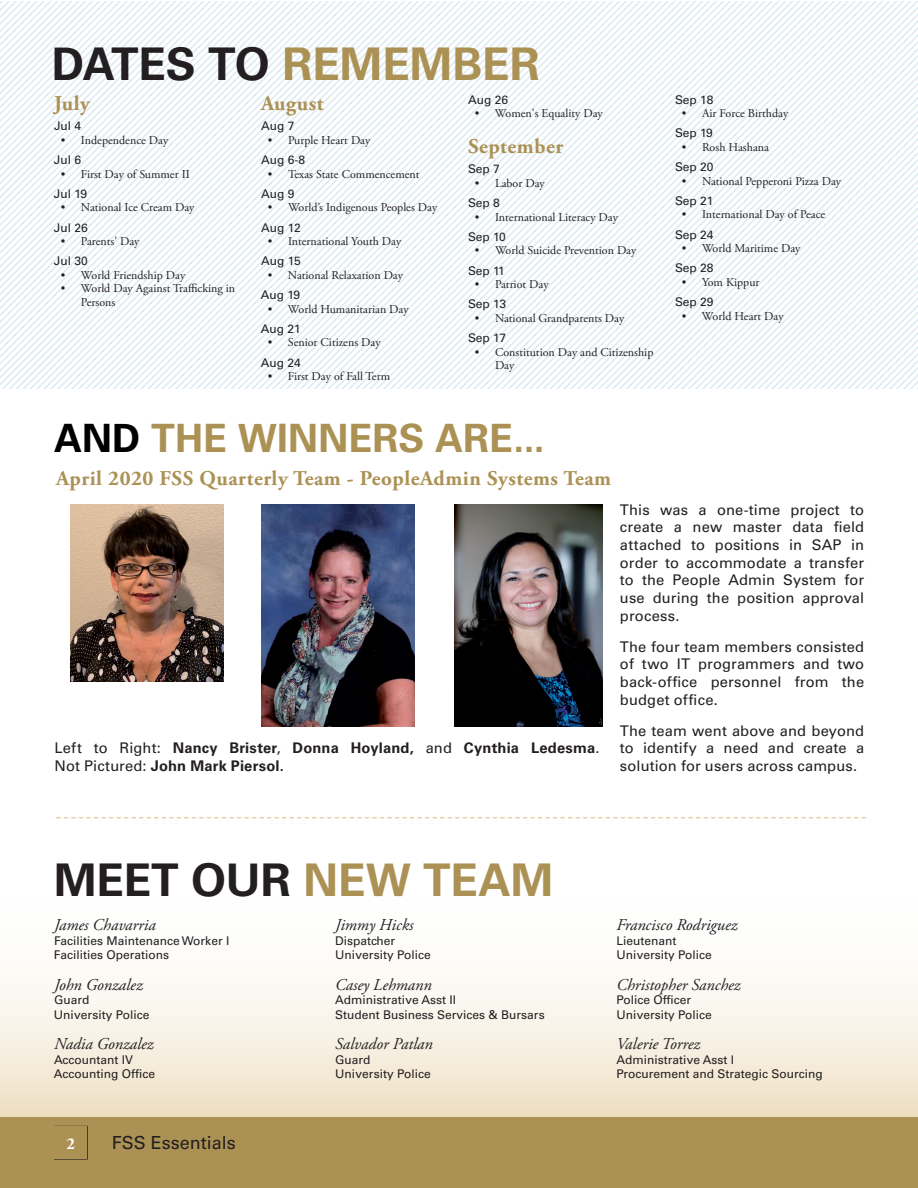
<style>
.page{position:relative;width:918px;height:1188px;background:#fff}
.page>*{position:absolute;margin:0;border:0;box-sizing:border-box;transform-origin:0 0}
.t1{font:700 45px "Univers LT Std";letter-spacing:-.005em;color:#ab9154}
.t2{font:700 45px "Univers LT Std";letter-spacing:-.005em;color:#231f20}
.t3{font:700 39px "Univers LT Std";color:#ab9154}
.t4{font:700 21px "Adobe Garamond Pro";letter-spacing:.025em;color:#ab9154}
.t5{font:18px "Univers LT Std";color:#231f20}
.t6{font:italic 16.5px "Adobe Garamond Pro";color:#231f20}
.t7{font:700 16.5px "Adobe Garamond Pro";color:#fff}
.t8{font:14.7px/17.7px "Univers LT Std";letter-spacing:.01em;color:#231f20;text-align:justify}
.t9{font:700 14.7px/17.7px "Univers LT Std";letter-spacing:.015em;color:#231f20}
.t10{font:12px/13.5px "Adobe Garamond Pro";color:#231f20}
.t11{font:12px "Univers LT Std";color:#231f20}
.s1{color:#231f20}
.s2{color:#000}
.s3{font-weight:400}
.s4{color:#ab9154}
</style>
<div class="page">
<svg style="left:0;top:984px;width:918px;height:134px"></svg>
<div style="left:0;top:1118px;width:918px;height:70px;background:#ab9154"></div>
<svg style="left:568px;top:1px;width:350px;height:388px"></svg>
<svg style="left:0;top:1px;width:568px;height:388px"></svg>
<div style="left:54px;top:1126px;width:34px;height:34px;border:2px solid #231f20"></div>
<svg style="left:56px;top:817px;width:810px;height:1px"></svg>
<img style="left:261px;top:504px;width:153px;height:222px">
<img style="left:455px;top:504px;width:148px;height:222px">
<img style="left:70px;top:504px;width:154px;height:177px">
<div style="left:55px;top:1127px;width:32px;height:32px;background:#ab9154"></div>
<h2 class="t1" style="left:52px;top:38px;width:489px"><span class="s1">DATES TO</span> REMEMBER</h2>
<h3 class="t4" style="left:54px;top:91px;width:37px">July</h3>
<p class="t11" style="left:54px;top:119px;width:29px">Jul 4</p>
<p class="t10" style="left:61px;top:134px;width:109px">• Independence Day</p>
<p class="t11" style="left:54px;top:153px;width:29px">Jul 6</p>
<p class="t10" style="left:61px;top:168px;width:131px">• First Day of Summer II</p>
<p class="t11" style="left:54px;top:187px;width:35px">Jul 19</p>
<p class="t10" style="left:61px;top:201px;width:135px">• National Ice Cream Day</p>
<p class="t11" style="left:54px;top:220px;width:35px">Jul 26</p>
<p class="t10" style="left:61px;top:235px;width:80px">• Parents' Day</p>
<p class="t11" style="left:54px;top:254px;width:35px">Jul 30</p>
<p class="t10" style="left:61px;top:269px;width:126px">• World Friendship Day</p>
<p class="t10" style="left:81px;top:282px;width:156px;text-indent:-20px">• World Day Against Trafcking in<br>Persons</p>
<p class="t11" style="left:468px;top:92px;width:42px">Aug 26</p>
<p class="t10" style="left:475px;top:107px;width:130px">• Women's Equality Day</p>
<h3 class="t4" style="left:468px;top:134px;width:97px">September</h3>
<p class="t11" style="left:468px;top:162px;width:33px">Sep 7</p>
<p class="t10" style="left:475px;top:177px;width:71px">• Labor Day</p>
<p class="t11" style="left:468px;top:196px;width:33px">Sep 8</p>
<p class="t10" style="left:475px;top:210px;width:145px">• International Literacy Day</p>
<p class="t11" style="left:468px;top:229px;width:39px">Sep 10</p>
<p class="t10" style="left:475px;top:244px;width:163px">• World Suicide Prevention Day</p>
<p class="t11" style="left:468px;top:263px;width:38px">Sep 11</p>
<p class="t10" style="left:475px;top:278px;width:75px">• Patriot Day</p>
<p class="t11" style="left:468px;top:297px;width:40px">Sep 13</p>
<p class="t10" style="left:475px;top:312px;width:151px">• National Grandparents Day</p>
<p class="t11" style="left:468px;top:331px;width:40px">Sep 17</p>
<p class="t10" style="left:495px;top:345px;width:160px;text-indent:-20px">• Constitution Day and Citizenship<br>Day</p>
<h3 class="t4" style="left:261px;top:91px;width:64px">August</h3>
<p class="t11" style="left:261px;top:119px;width:35px">Aug 7</p>
<p class="t10" style="left:268px;top:134px;width:104px">• Purple Heart Day</p>
<p class="t11" style="left:261px;top:153px;width:46px">Aug 6-8</p>
<p class="t10" style="left:268px;top:168px;width:153px">• Texas State Commencement</p>
<p class="t11" style="left:261px;top:187px;width:35px">Aug 9</p>
<p class="t10" style="left:268px;top:201px;width:171px">• World’s Indigenous Peoples Day</p>
<p class="t11" style="left:261px;top:220px;width:41px">Aug 12</p>
<p class="t10" style="left:268px;top:235px;width:135px">• International Youth Day</p>
<p class="t11" style="left:261px;top:254px;width:41px">Aug 15</p>
<p class="t10" style="left:268px;top:269px;width:137px">• National Relaxation Day</p>
<p class="t11" style="left:261px;top:288px;width:41px">Aug 19</p>
<p class="t10" style="left:268px;top:303px;width:142px">• World Humanitarian Day</p>
<p class="t11" style="left:261px;top:322px;width:42px">Aug 21</p>
<p class="t10" style="left:268px;top:336px;width:114px">• Senior Citizens Day</p>
<p class="t11" style="left:261px;top:355px;width:42px">Aug 24</p>
<p class="t10" style="left:268px;top:370px;width:124px">• First Day of Fall Term</p>
<h2 class="t3" style="left:54px;top:415px;width:492px"><span class="s2">AND</span> THE WINNERS ARE...</h2>
<h3 class="t4" style="left:56px;top:466px;width:556px">April 2020 FSS Quarterly Team - PeopleAdmin Systems Team</h3>
<p class="t11" style="left:675px;top:92px;width:40px">Sep 18</p>
<p class="t10" style="left:682px;top:107px;width:108px">• Air Force Birthday</p>
<p class="t11" style="left:675px;top:126px;width:39px">Sep 19</p>
<p class="t10" style="left:682px;top:141px;width:89px">• Rosh Hashana</p>
<p class="t11" style="left:675px;top:160px;width:40px">Sep 20</p>
<p class="t10" style="left:682px;top:174px;width:161px">• National Pepperoni Pizza Day</p>
<p class="t11" style="left:675px;top:193px;width:40px">Sep 21</p>
<p class="t10" style="left:682px;top:208px;width:145px">• International Day of Peace</p>
<p class="t11" style="left:675px;top:227px;width:40px">Sep 24</p>
<p class="t10" style="left:682px;top:242px;width:120px">• World Maritime Day</p>
<p class="t11" style="left:675px;top:261px;width:40px">Sep 28</p>
<p class="t10" style="left:682px;top:276px;width:79px">• Yom Kippur</p>
<p class="t11" style="left:675px;top:295px;width:40px">Sep 29</p>
<p class="t10" style="left:682px;top:309px;width:103px">• World Heart Day</p>
<p class="t9" style="left:55px;top:739px;width:547px"><span class="s3">Left to Right:</span> Nancy Brister<span class="s3">,</span> Donna Hoyland, <span class="s3">and</span> Cynthia Ledesma<span class="s3">.<br>Not Pictured:</span> John Mark Piersol.</p>
<p class="t8" style="left:620px;top:501px;width:246px">This was a one-time project to create a new master data feld attached to positions in SAP in order to accommodate a transfer to the People Admin System for use during the position approval process.</p>
<p class="t8" style="left:620px;top:638px;width:246px">The four team members consisted of two IT programmers and two back-offce personnel from the budget offce.</p>
<p class="t8" style="left:620px;top:722px;width:246px">The team went above and beyond to identify a need and create a solution for users across campus.</p>
<h2 class="t2" style="left:54px;top:853px;width:501px">MEET OUR <span class="s4">NEW TEAM</span></h2>
<h3 class="t6" style="left:54px;top:915px;width:103px">James Chavarria</h3>
<h3 class="t6" style="left:335px;top:915px;width:80px">Jimmy Hicks</h3>
<h3 class="t6" style="left:616px;top:915px;width:123px">Francisco Rodriguez</h3>
<p class="t11" style="left:54px;top:934px;width:177px">Facilities Maintenance Worker I</p>
<p class="t11" style="left:335px;top:934px;width:62px">Dispatcher</p>
<p class="t11" style="left:616px;top:934px;width:62px">Lieutenant</p>
<p class="t11" style="left:54px;top:948px;width:117px">Facilities Operations</p>
<p class="t11" style="left:335px;top:948px;width:97px">University Police</p>
<p class="t11" style="left:616px;top:948px;width:97px">University Police</p>
<h3 class="t6" style="left:54px;top:975px;width:90px">John Gonzalez</h3>
<h3 class="t6" style="left:335px;top:975px;width:98px">Casey Lehmann</h3>
<h3 class="t6" style="left:616px;top:975px;width:126px">Christopher Sanchez</h3>
<p class="t11" style="left:54px;top:993px;width:37px">Guard</p>
<p class="t11" style="left:335px;top:993px;width:122px">Administrative Asst II</p>
<p class="t11" style="left:616px;top:993px;width:76px">Police Offcer</p>
<p class="t11" style="left:54px;top:1007px;width:97px">University Police</p>
<p class="t11" style="left:335px;top:1007px;width:211px">Student Business Services &amp; Bursars</p>
<p class="t11" style="left:616px;top:1007px;width:97px">University Police</p>
<h3 class="t6" style="left:54px;top:1034px;width:101px">Nadia Gonzalez</h3>
<h3 class="t6" style="left:335px;top:1034px;width:99px">Salvador Patlan</h3>
<h3 class="t6" style="left:616px;top:1034px;width:85px">Valerie Torrez</h3>
<p class="t11" style="left:54px;top:1052px;width:81px">Accountant IV</p>
<p class="t11" style="left:335px;top:1052px;width:37px">Guard</p>
<p class="t11" style="left:616px;top:1052px;width:119px">Administrative Asst I</p>
<p class="t11" style="left:54px;top:1067px;width:103px">Accounting Offce</p>
<p class="t11" style="left:335px;top:1067px;width:97px">University Police</p>
<p class="t11" style="left:616px;top:1067px;width:208px">Procurement and Strategic Sourcing</p>
<h3 class="t7" style="left:67px;top:1134px;width:10px">2</h3>
<h3 class="t5" style="left:112px;top:1132px;width:126px">FSS Essentials</h3>
</div>
